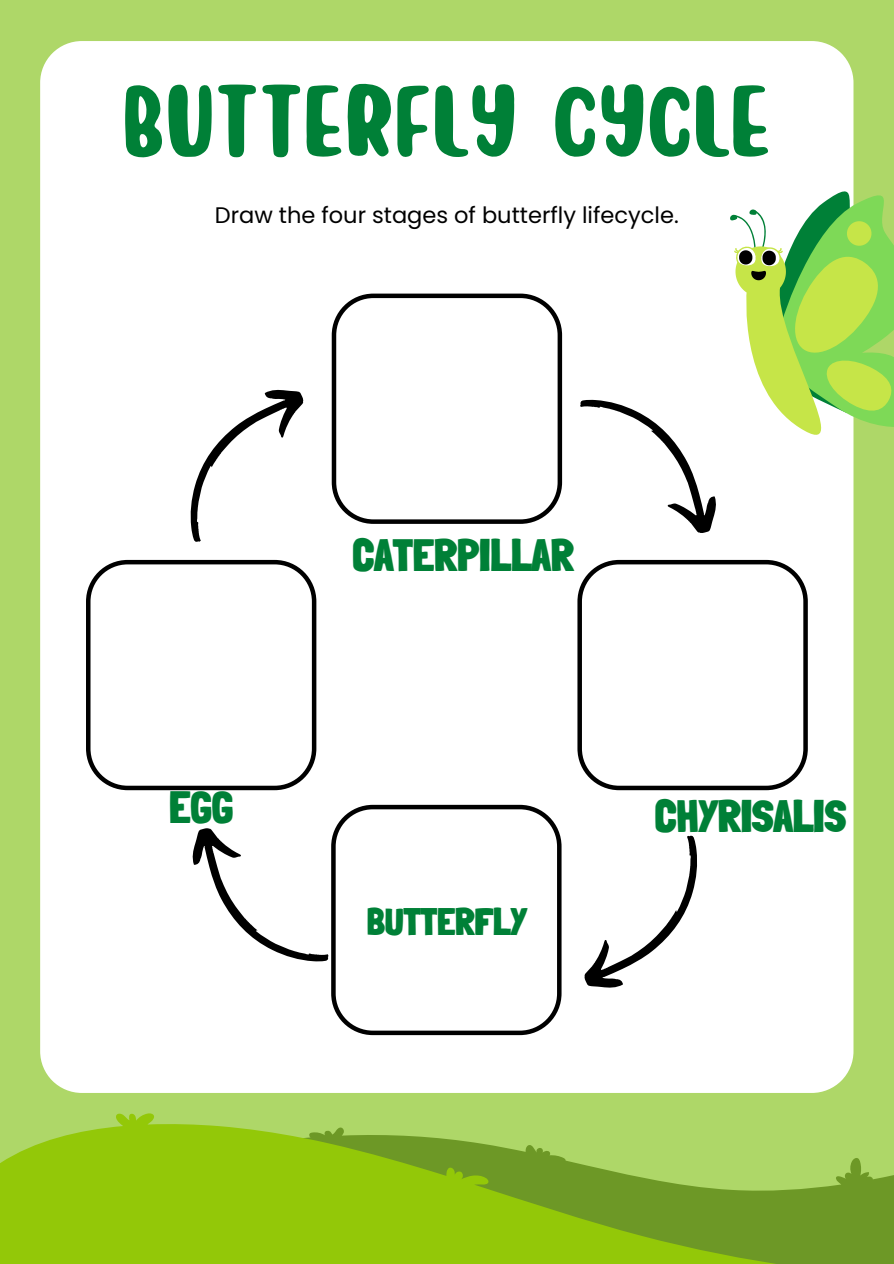
<style>
.page{position:relative;width:894px;height:1264px;background:#fff}
.page>*{position:absolute;margin:0;border:0;box-sizing:border-box;transform-origin:0 0}
.t1{font:108px "Monkey";color:#008037}
.t2{font:900 44.25px "Londrina Solid";color:#008037}
.t3{font:900 37.5px "Londrina Solid";color:#008037}
.t4{font:22.5px "Poppins";color:#000}
</style>
<div class="page">
<div style="left:0;top:0;width:893px;height:1263px;background:#aed768"></div>
<div style="left:40px;top:41px;width:813px;height:1051px;background:#fff"></div>
<svg style="left:331px;top:293px;width:231px;height:231px;background:#ededed"></svg>
<svg style="left:86px;top:560px;width:230px;height:230px;background:#ededed"></svg>
<svg style="left:577px;top:560px;width:230px;height:230px;background:#ededed"></svg>
<svg style="left:158px;top:371px;width:157px;height:173px;background:#ebebeb"></svg>
<svg style="left:572px;top:833px;width:157px;height:173px;background:#ececec"></svg>
<svg style="left:174px;top:816px;width:157px;height:174px;background:#ececec"></svg>
<svg style="left:331px;top:804px;width:230px;height:231px;background:#ededed"></svg>
<svg style="left:577px;top:172px;width:316px;height:372px;background:#ddeec7"></svg>
<svg style="left:0;top:1113px;width:893px;height:150px;fill:#93c808"></svg>
<h1 class="t1" style="left:122px;top:69px;width:650px">BUTTERFLY CYCLE</h1>
<p class="t4" style="left:215px;top:199px;width:465px">Draw the four stages of butterfly lifecycle.</p>
<p class="t2" style="left:169px;top:781px;width:65px">EGG</p>
<p class="t2" style="left:352px;top:529px;width:222px">CATERPILLAR</p>
<h2 class="t3" style="left:367px;top:899px;width:161px">BUTTERFLY</h2>
<h2 class="t2" style="left:654px;top:790px;width:193px">CHYRISALIS</h2>
</div>
